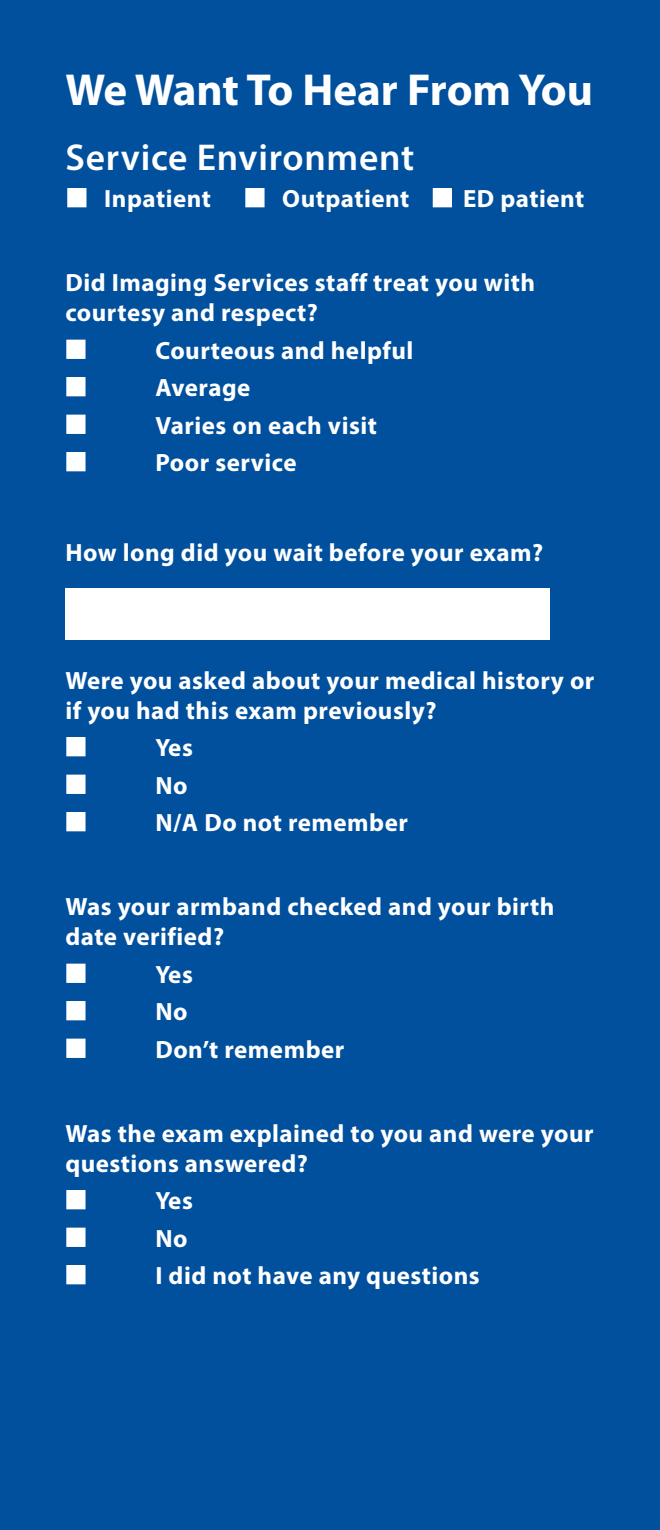
<style>
.page{position:relative;width:660px;height:1530px;background:#00509e}
.page>*{position:absolute;margin:0;border:0;box-sizing:border-box;transform-origin:0 0}
.t1{font:700 45px "Myriad Pro";letter-spacing:-.005em;color:#fff}
.t2{font:600 37.5px "Myriad Pro";letter-spacing:.02em;color:#fff}
.t3{font:700 25px/37.5px "Myriad Pro";letter-spacing:.02em;color:#fff}
</style>
<div class="page">
<svg style="left:67px;top:188px;width:20px;height:20px"></svg>
<svg style="left:245px;top:188px;width:20px;height:20px"></svg>
<svg style="left:432px;top:188px;width:20px;height:20px"></svg>
<svg style="left:66px;top:339px;width:20px;height:20px"></svg>
<svg style="left:66px;top:377px;width:20px;height:20px"></svg>
<svg style="left:66px;top:414px;width:20px;height:20px"></svg>
<svg style="left:66px;top:452px;width:20px;height:20px"></svg>
<svg style="left:66px;top:737px;width:20px;height:20px"></svg>
<svg style="left:66px;top:774px;width:20px;height:20px"></svg>
<svg style="left:66px;top:812px;width:20px;height:20px"></svg>
<svg style="left:66px;top:963px;width:20px;height:20px"></svg>
<svg style="left:66px;top:1001px;width:20px;height:20px"></svg>
<svg style="left:66px;top:1038px;width:20px;height:20px"></svg>
<svg style="left:66px;top:1190px;width:20px;height:20px"></svg>
<svg style="left:66px;top:1227px;width:20px;height:20px"></svg>
<svg style="left:66px;top:1265px;width:20px;height:20px"></svg>
<div style="left:65px;top:589px;width:485px;height:51px;background:#fff"></div>
<h1 class="t1" style="left:65px;top:60px;width:529px">We Want To Hear From You</h1>
<h2 class="t2" style="left:65px;top:133px;width:350px">Service Environment</h2>
<p class="t3" style="left:71px;top:179px;width:142px"><sup>□</sup> Inpatient</p>
<p class="t3" style="left:249px;top:179px;width:337px"><sup>□</sup> Outpatient <sup>□</sup> ED patient</p>
<p class="t3" style="left:65px;top:267px;width:471px;line-height:30px">Did Imaging Services staff treat you with courtesy and respect?</p>
<p class="t3" style="left:155px;top:331px;width:260px">Courteous and helpful<br>Average<br>Varies on each visit<br>Poor service</p>
<p class="t3" style="left:65px;top:533px;width:479px">How long did you wait before your exam?</p>
<p class="t3" style="left:65px;top:665px;width:531px;line-height:30px">Were you asked about your medical history or if you had this exam previously?</p>
<p class="t3" style="left:155px;top:728px;width:254px">Yes<br>No<br>N/A Do not remember</p>
<p class="t3" style="left:65px;top:891px;width:490px;line-height:30px">Was your armband checked and your birth date verified?</p>
<p class="t3" style="left:155px;top:955px;width:190px">Yes<br>No<br>Don’t remember</p>
<p class="t3" style="left:65px;top:1118px;width:530px;line-height:30px">Was the exam explained to you and were your questions answered?</p>
<p class="t3" style="left:155px;top:1181px;width:326px">Yes<br>No<br>I did not have any questions</p>
</div>
